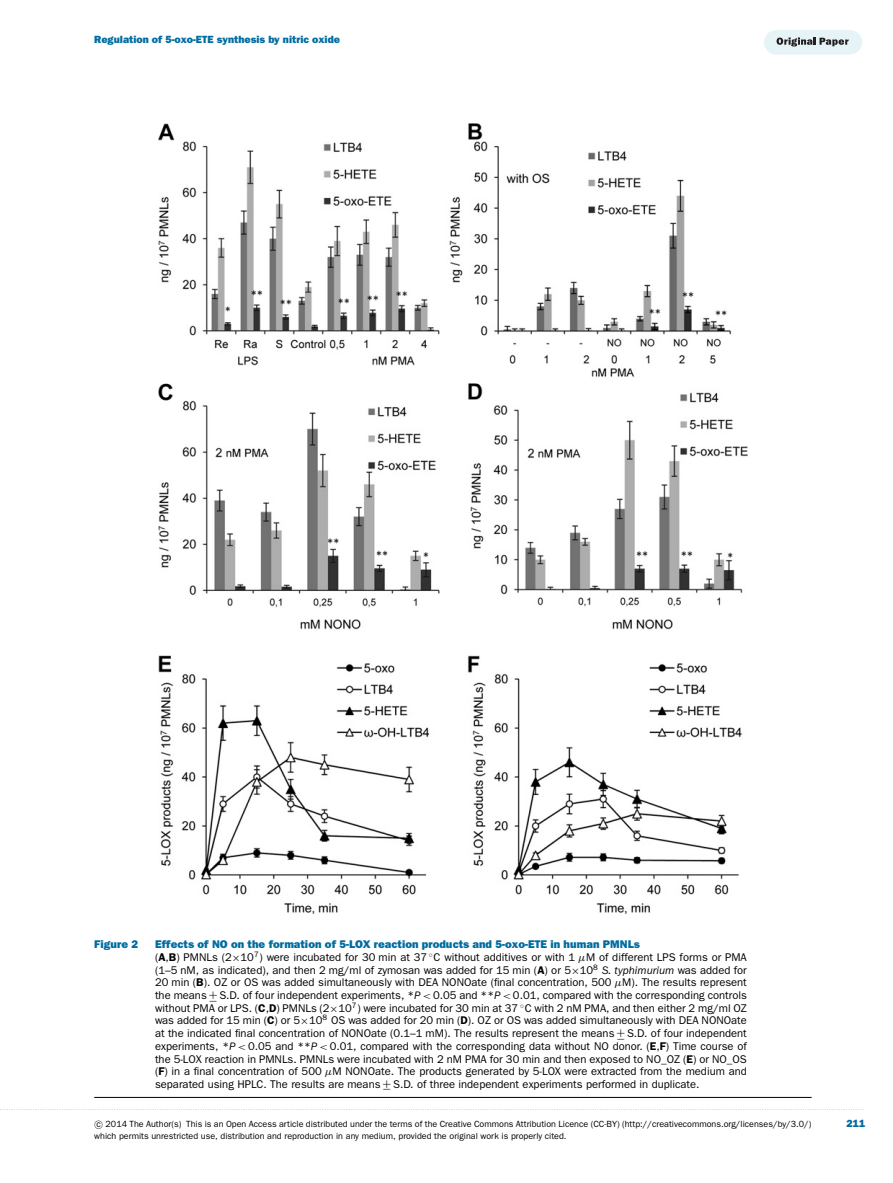
<style>
.page{position:relative;width:893px;height:1183px;background:#fff}
.page>*{position:absolute;margin:0;border:0;box-sizing:border-box;transform-origin:0 0}
.t1{font:11.25px/12.8px "Franklin Gothic";color:#000;text-align:justify}
.t2{font:800 11.25px "Franklin Gothic";color:#006ca0}
.t3{font:800 10.5px "Franklin Gothic";color:#006ca0}
.t4{font:9px/12px "Franklin Gothic";color:#000}
.s1{font-weight:800;color:#006ca0}
.s2{font-weight:600}
.s3{font-family:"MTSY"}
.s4{font-family:"RMTMI"}
.s5{font-style:italic}
.s6{font-family:"CMSY10"}
</style>
<div class="page">
<div style="left:764px;top:30px;width:98px;height:25px;background:#e7f4f7;border-radius:12px"></div>
<div style="left:763px;top:30px;width:100px;height:25px;border:1px solid #fff;border-radius:13px"></div>
<svg style="left:776px;top:37px;width:73px;height:9px"></svg>
<img style="left:158px;top:123px;width:590px;height:790px">
<hr style="left:94px;top:1096px;width:718px;height:1px;background:#000">
<p class="t3" style="left:94px;top:36px;width:247px">Regulation of 5-oxo-ETE synthesis by nitric oxide</p>
<p class="t2" style="left:94px;top:940px;width:45px">Figure 2</p>
<p class="t1" style="left:155px;top:938px;width:593px;text-align:left"><span class="s1">Effects of NO on the formation of 5-LOX reaction products and 5-oxo-ETE in human PMNLs<br></span>(<span class="s2">A</span>,<span class="s2">B</span>) PMNLs (2<span class="s3">×</span>10<sup>7</sup>) were incubated for 30 min at 37 <sup>◦</sup>C without additives or with 1 <span class="s4">μ</span>M of different LPS forms or PMA (1–5 nM, as indicated), and then 2 mg/ml of zymosan was added for 15 min (<span class="s2">A</span>) or 5<span class="s3">×</span>10<sup>8</sup> <span class="s5">S. typhimurium</span> was added for 20 min (<span class="s2">B</span>). OZ or OS was added simultaneously with DEA NONOate (final concentration, 500 <span class="s4">μ</span>M). The results represent the means <span class="s3">+</span></p>
<p class="t1" style="left:155px;top:989px;width:593px;text-indent:54px"><span class="s3">−</span> S.D. of four independent experiments, *<span class="s5">P</span> <span class="s4">&lt;</span> 0.05 and **<span class="s5">P</span> <span class="s4">&lt;</span> 0.01, compared with the corresponding controls without PMA or LPS. (<span class="s2">C</span>,<span class="s2">D</span>) PMNLs (2<span class="s3">×</span>10<sup>7</sup>) were incubated for 30 min at 37 <sup>◦</sup>C with 2 nM PMA, and then either 2 mg/ml OZ was added for 15 min (<span class="s2">C</span>) or 5<span class="s3">×</span>10<sup>8</sup> OS was added for 20 min (<span class="s2">D</span>). OZ or OS was added simultaneously with DEA NONOate at the indicated final concentration of NONOate (0.1–1 mM). The results represent the means <span class="s3">+</span></p>
<p class="t1" style="left:155px;top:1027px;width:593px;text-indent:461px"><span class="s3">−</span> S.D. of four independent experiments, *<span class="s5">P</span> <span class="s4">&lt;</span> 0.05 and **<span class="s5">P</span> <span class="s4">&lt;</span> 0.01, compared with the corresponding data without NO donor. (<span class="s2">E</span>,<span class="s2">F</span>) Time course of the 5-LOX reaction in PMNLs. PMNLs were incubated with 2 nM PMA for 30 min and then exposed to NO_OZ (<span class="s2">E</span>) or NO_OS (<span class="s2">F</span>) in a final concentration of 500 <span class="s4">μ</span>M NONOate. The products generated by 5-LOX were extracted from the medium and separated using HPLC. The results are means <span class="s3">+</span></p>
<p class="t1" style="left:382px;top:1078px;width:319px"><span class="s3">−</span> S.D. of three independent experiments performed in duplicate.</p>
<p class="t4" style="left:94px;top:1118px;width:719px"><span class="s6">-</span>c 2014 The Author(s) This is an Open Access article distributed under the terms of the Creative Commons Attribution Licence (CC-BY) (http://creativecommons.org/licenses/by/3.0/) which permits unrestricted use, distribution and reproduction in any medium, provided the original work is properly cited.</p>
<p class="t3" style="left:847px;top:1119px;width:20px">211</p>
</div>
